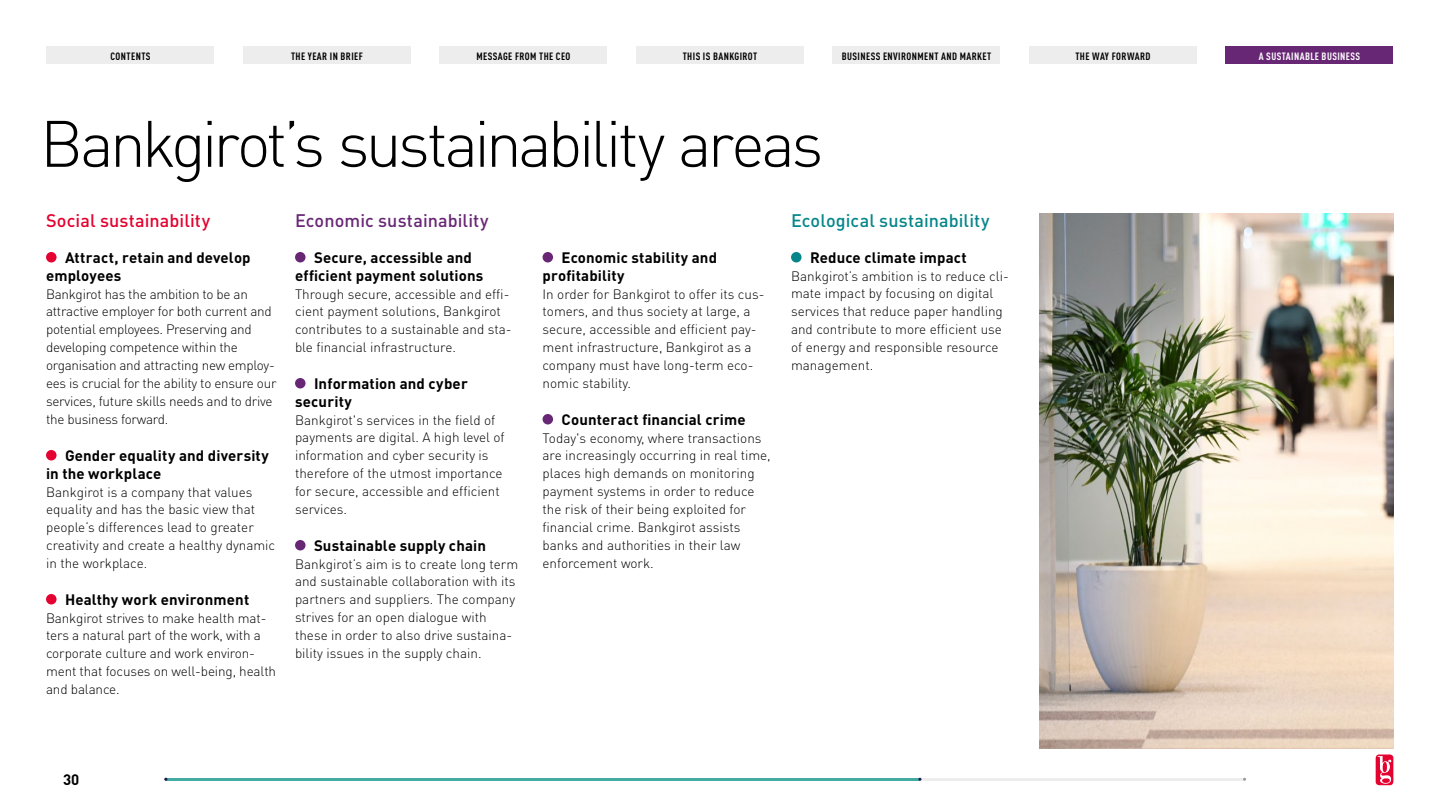
<style>
.page{position:relative;width:1440px;height:810px;background:#fff}
.page>*{position:absolute;margin:0;border:0;box-sizing:border-box;transform-origin:0 0}
.t1{font:300 64.5px "DIN Pro";letter-spacing:-.06em;color:#000}
.t2{font:500 18px "DIN Pro";letter-spacing:.005em;color:#06868a}
.t3{font:500 18px "DIN Pro";letter-spacing:.005em;color:#682775}
.t4{font:500 18px "DIN Pro";letter-spacing:.005em;color:#e40230}
.t5{font:700 15px/18px "DIN Pro";letter-spacing:.01em;color:#000}
.t6{font:300 13.5px/18px "DIN Pro";color:#000}
.t7{font:300 13.5px/18px "DIN Pro";letter-spacing:-.02em;color:#000}
.t8{font:700 condensed 10.5px "DIN Pro";letter-spacing:.04em;color:#000}
.t9{font:700 condensed 10.5px "DIN Pro";letter-spacing:.04em;color:#fff}
</style>
<div class="page">
<hr style="left:166px;top:778px;width:1079px;height:3px;background:#ededed">
<div style="left:1376px;top:755px;width:17px;height:30px;background:#e40230;border-radius:4px"></div>
<svg style="left:1378px;top:756px;width:13px;height:28px"></svg>
<div style="left:1226px;top:46px;width:168px;height:18px;background:#682775"></div>
<div style="left:243px;top:46px;width:168px;height:18px;background:#ededed"></div>
<div style="left:46px;top:46px;width:168px;height:18px;background:#ededed"></div>
<div style="left:636px;top:46px;width:168px;height:18px;background:#ededed"></div>
<div style="left:832px;top:46px;width:168px;height:18px;background:#ededed"></div>
<div style="left:1029px;top:46px;width:168px;height:18px;background:#ededed"></div>
<div style="left:440px;top:46px;width:168px;height:18px;background:#ededed"></div>
<div style="left:46px;top:252px;width:11px;height:10px;background:#e40230;border-radius:50%"></div>
<div style="left:46px;top:450px;width:11px;height:10px;background:#e40230;border-radius:50%"></div>
<div style="left:46px;top:594px;width:11px;height:10px;background:#e40230;border-radius:50%"></div>
<div style="left:295px;top:252px;width:11px;height:10px;background:#682775;border-radius:50%"></div>
<div style="left:295px;top:378px;width:11px;height:10px;background:#682775;border-radius:50%"></div>
<div style="left:295px;top:540px;width:11px;height:10px;background:#682775;border-radius:50%"></div>
<div style="left:791px;top:252px;width:11px;height:10px;background:#06868a;border-radius:50%"></div>
<img style="left:1039px;top:214px;width:354px;height:534px">
<div style="left:543px;top:252px;width:10px;height:10px;background:#682775;border-radius:50%"></div>
<div style="left:543px;top:414px;width:10px;height:10px;background:#682775;border-radius:50%"></div>
<hr style="left:166px;top:778px;width:754px;height:3px;background:#44aaa4">
<p class="t8" style="left:110px;top:48px;width:42px">CONTENTS</p>
<p class="t8" style="left:291px;top:48px;width:73px">THE YEAR IN BRIEF</p>
<p class="t8" style="left:476px;top:48px;width:96px">MESSAGE FROM THE CEO</p>
<p class="t8" style="left:683px;top:48px;width:76px">THIS IS BANKGIROT</p>
<p class="t8" style="left:842px;top:48px;width:151px">BUSINESS ENVIRONMENT AND MARKET</p>
<p class="t8" style="left:1075px;top:48px;width:77px">THE WAY FORWARD</p>
<p class="t9" style="left:1259px;top:48px;width:103px">A SUSTAINABLE BUSINESS</p>
<h1 class="t1" style="left:40px;top:100px;width:785px">Bankgirot’s sustainability areas</h1>
<h2 class="t4" style="left:46px;top:208px;width:166px">Social sustainability</h2>
<p class="t5" style="left:46px;top:247px;width:206px;text-indent:19px">Attract, retain and develop employees</p>
<p class="t7" style="left:46px;top:284px;width:232px">Bankgirot has the ambition to be an attractive employer for both current and potential employees. Preserving and developing competence within the organisation and attracting new employ&shy;ees is crucial for the ability to ensure our services, future skills needs and to drive the business forward.</p>
<p class="t5" style="left:46px;top:445px;width:224px;text-indent:19px">Gender equality and diversity in the workplace</p>
<p class="t6" style="left:46px;top:482px;width:231px">Bankgirot is a company that values equality and has the basic view that people’s differences lead to greater creativity and create a healthy dynamic in the workplace.</p>
<p class="t5" style="left:65px;top:589px;width:186px">Healthy work environment</p>
<p class="t6" style="left:46px;top:608px;width:232px">Bankgirot strives to make health mat&shy;ters a natural part of the work, with a corporate culture and work environ&shy;ment that focuses on well-being, health and balance.</p>
<h2 class="t3" style="left:295px;top:208px;width:195px">Economic sustainability</h2>
<p class="t5" style="left:295px;top:247px;width:190px;text-align:center">Secure, accessible and efficient payment solutions</p>
<p class="t6" style="left:295px;top:284px;width:218px">Through secure, accessible and effi&shy;cient payment solutions, Bankgirot contributes to a sustainable and sta&shy;ble financial infrastructure.</p>
<p class="t5" style="left:295px;top:373px;width:174px;text-indent:19px">Information and cyber security</p>
<p class="t6" style="left:295px;top:410px;width:211px">Bankgirot's services in the field of payments are digital. A high level of information and cyber security is therefore of the utmost importance for secure, accessible and efficient services.</p>
<p class="t5" style="left:314px;top:535px;width:173px">Sustainable supply chain</p>
<p class="t6" style="left:295px;top:554px;width:225px">Bankgirot’s aim is to create long term and sustainable collaboration with its partners and suppliers. The company strives for an open dialogue with these in order to also drive sustaina&shy;bility issues in the supply chain.</p>
<p class="t5" style="left:543px;top:247px;width:176px;text-indent:19px">Economic stability and profitability</p>
<p class="t6" style="left:543px;top:284px;width:223px">In order for Bankgirot to offer its cus&shy;tomers, and thus society at large, a secure, accessible and efficient pay&shy;ment infrastructure, Bankgirot as a company must have long-term eco&shy;nomic stability.</p>
<p class="t5" style="left:562px;top:409px;width:186px">Counteract financial crime</p>
<p class="t6" style="left:543px;top:428px;width:230px">Today's economy, where transactions are increasingly occurring in real time, places high demands on monitoring payment systems in order to reduce the risk of their being exploited for financial crime. Bankgirot assists banks and authorities in their law enforcement work.</p>
<h2 class="t2" style="left:791px;top:208px;width:200px">Ecological sustainability</h2>
<p class="t5" style="left:810px;top:247px;width:158px">Reduce climate impact</p>
<p class="t6" style="left:791px;top:266px;width:219px">Bankgirot’s ambition is to reduce cli&shy;mate impact by focusing on digital services that reduce paper handling and contribute to more efficient use of energy and responsible resource management.</p>
<p class="t5" style="left:63px;top:770px;width:18px">30</p>
</div>
